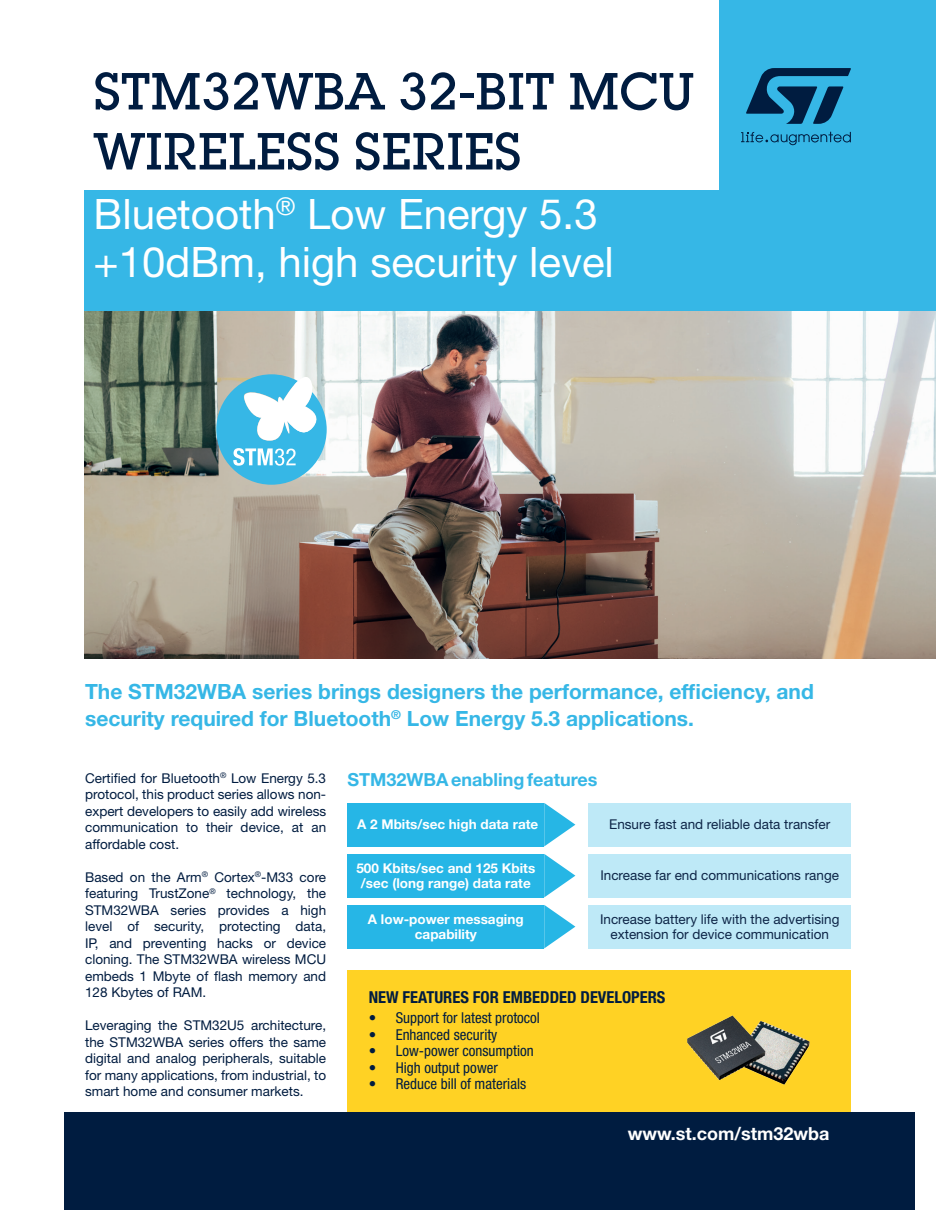
<style>
.page{position:relative;width:936px;height:1231px;background:#fff}
.page>*{position:absolute;margin:0;border:0;box-sizing:border-box;transform-origin:0 0}
.TITLE_LEVEL1_BLUE{font:500 51px "Lubalin Graph Std";color:#001c40}
.TITLE_LEVEL2_WHITE{font:42px "Helvetica Neue LT Std";color:#fff}
.SUBCROSS_TITLE{font:700 21px/27px "Helvetica Neue LT Std";color:#36b7e6}
.STANDARD_TEXT{font:700 18px "Helvetica Neue LT Std";color:#36b7e6}
.URL{font:700 18px "Helvetica Neue LT Std";color:#fff}
.TITLE_LEVEL1_BLUE-2{font:700 condensed 16.5px "Helvetica Neue LT Std";color:#001c40}
.t1{font:condensed 15px "Helvetica Neue LT Std";color:#001c40}
.STANDARD_TEXT-2{font:13.5px/16.5px "Helvetica Neue LT Std";color:#001c40;text-align:justify}
.TITLE_LEVEL3_LIGHT_B{font:13.5px/15px "Helvetica Neue LT Std";color:#0d2547;text-align:center}
.TITLE_LEVEL3_LIGHT_B-2{font:700 13.5px/15px "Helvetica Neue LT Std";color:#fff;text-align:center}
</style>
<div class="page">
<div style="left:719px;top:0;width:216px;height:648px;background:#36b7e6"></div>
<div style="left:85px;top:191px;width:850px;height:457px;background:#36b7e6"></div>
<svg style="left:746px;top:68px;width:104px;height:56px"></svg>
<svg style="left:741px;top:132px;width:109px;height:13px"></svg>
<div style="left:347px;top:969px;width:503px;height:171px;background:#ffd224"></div>
<img style="left:85px;top:311px;width:850px;height:347px">
<svg style="left:216px;top:368px;width:111px;height:117px"></svg>
<img style="left:687px;top:1015px;width:123px;height:70px">
<div style="left:64px;top:1111px;width:850px;height:98px;background:#001c40"></div>
<div style="left:347px;top:904px;width:197px;height:44px;background:#26b6e6"></div>
<div style="left:347px;top:854px;width:197px;height:43px;background:#26b6e6"></div>
<div style="left:347px;top:803px;width:197px;height:43px;background:#26b6e6"></div>
<div style="left:588px;top:905px;width:262px;height:43px;background:#bee9f7"></div>
<div style="left:588px;top:854px;width:262px;height:43px;background:#bee9f7"></div>
<div style="left:588px;top:803px;width:262px;height:43px;background:#bee9f7"></div>
<svg style="left:544px;top:905px;width:31px;height:43px"></svg>
<svg style="left:544px;top:854px;width:31px;height:43px"></svg>
<svg style="left:544px;top:803px;width:31px;height:43px"></svg>
<p class="TITLE_LEVEL1_BLUE" style="left:94px;top:59px;width:602px">STM32WBA 32-BIT MCU</p>
<p class="TITLE_LEVEL1_BLUE" style="left:94px;top:119px;width:429px">WIRELESS SERIES</p>
<p class="TITLE_LEVEL2_WHITE" style="left:94px;top:189px;width:505px">Bluetooth<sup>®</sup> Low Energy 5.3</p>
<p class="TITLE_LEVEL2_WHITE" style="left:94px;top:237px;width:522px">+10dBm, high security level</p>
<p class="SUBCROSS_TITLE" style="left:85px;top:677px;width:730px">The STM32WBA series brings designers the performance, efficiency, and security required for Bluetooth<sup>®</sup> Low Energy 5.3 applications.</p>
<p class="STANDARD_TEXT-2" style="left:85px;top:769px;width:242px">Certified for Bluetooth<sup>®</sup> Low Energy 5.3 protocol, this product series allows non&shy;expert developers to easily add wireless communication to their device, at an affordable cost.</p>
<p class="STANDARD_TEXT-2" style="left:85px;top:868px;width:242px">Based on the Arm<sup>®</sup> Cortex<sup>®</sup>-M33 core featuring TrustZone<sup>®</sup> technology, the STM32WBA series provides a high level of security, protecting data, IP, and preventing hacks or device cloning. The STM32WBA wireless MCU embeds 1 Mbyte of flash memory and 128 Kbytes of RAM.</p>
<p class="STANDARD_TEXT-2" style="left:85px;top:1017px;width:242px">Leveraging the STM32U5 architecture, the STM32WBA series offers the same digital and analog peripherals, suitable for many applications, from industrial, to smart home and consumer markets.</p>
<p class="STANDARD_TEXT" style="left:347px;top:768px;width:251px">STM32WBA enabling features</p>
<p class="TITLE_LEVEL3_LIGHT_B-2" style="left:357px;top:817px;width:182px">A 2 Mbits/sec high data rate</p>
<p class="TITLE_LEVEL3_LIGHT_B" style="left:609px;top:817px;width:223px">Ensure fast and reliable data transfer</p>
<p class="TITLE_LEVEL3_LIGHT_B-2" style="left:356px;top:860px;width:180px">500 Kbits/sec and 125 Kbits</p>
<p class="TITLE_LEVEL3_LIGHT_B-2" style="left:361px;top:875px;width:171px">/sec (long range) data rate</p>
<p class="TITLE_LEVEL3_LIGHT_B-2" style="left:368px;top:911px;width:157px">A low-power messaging capability</p>
<p class="TITLE_LEVEL3_LIGHT_B" style="left:600px;top:868px;width:240px">Increase far end communications range</p>
<p class="TITLE_LEVEL3_LIGHT_B" style="left:600px;top:911px;width:241px">Increase battery life with the advertising extension for device communication</p>
<p class="TITLE_LEVEL1_BLUE-2" style="left:369px;top:986px;width:298px">NEW FEATURES FOR EMBEDDED DEVELOPERS</p>
<p class="t1" style="left:369px;top:1009px;width:173px">• Support for latest protocol</p>
<p class="t1" style="left:369px;top:1025px;width:130px">• Enhanced security</p>
<p class="t1" style="left:369px;top:1042px;width:167px">• Low-power consumption</p>
<p class="t1" style="left:369px;top:1058px;width:131px">• High output power</p>
<p class="t1" style="left:369px;top:1075px;width:159px">• Reduce bill of materials</p>
<p class="URL" style="left:628px;top:1122px;width:203px">www.st.com/stm32wba</p>
</div>
